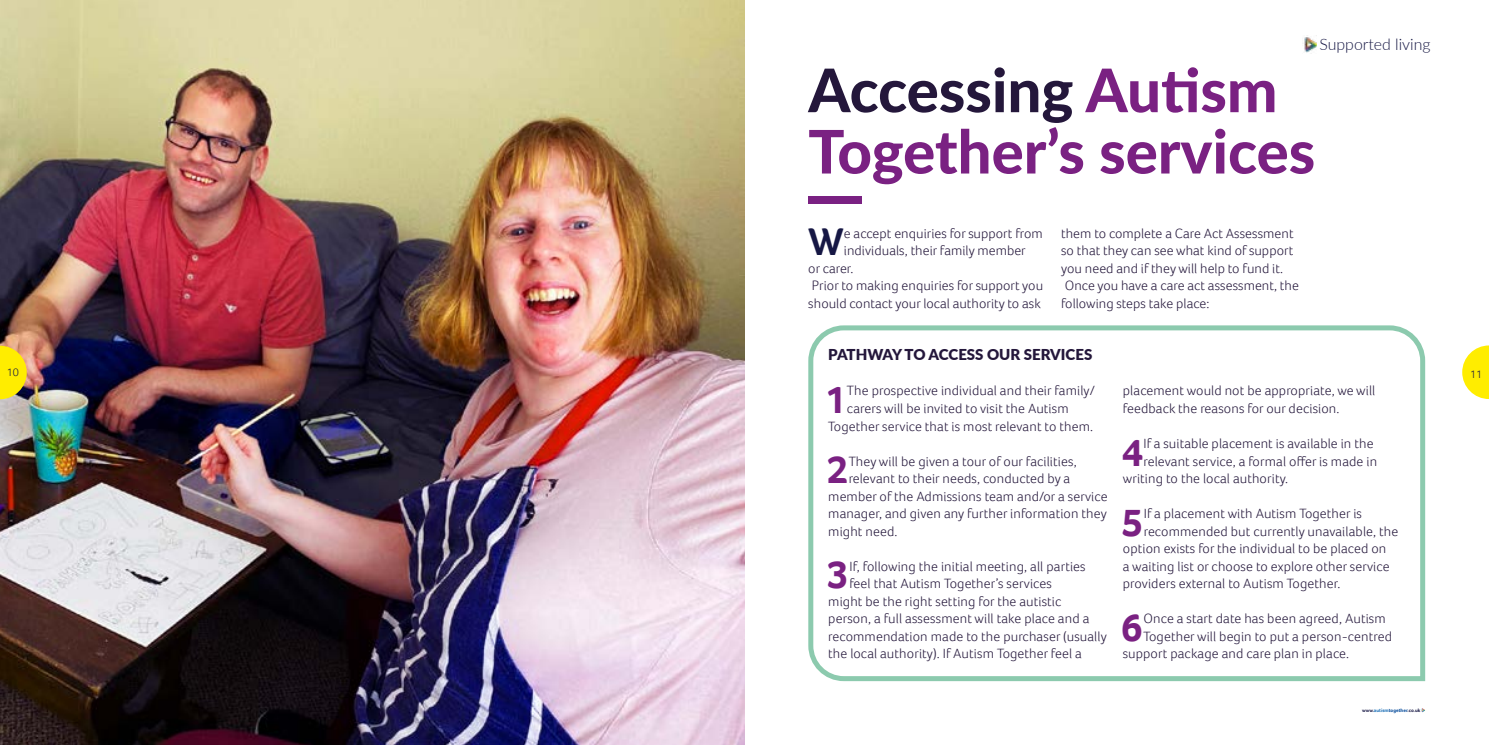
<style>
.page{position:relative;width:1489px;height:745px;background:#fff}
.page>*{position:absolute;margin:0;border:0;box-sizing:border-box;transform-origin:0 0}
.t1{font:800 60px/61.2px "Lato";color:#7a2182}
.t2{font:700 39.75px "Foco";color:#7a2182}
.t3{font:700 39.75px "Foco";color:#161744}
.t4{font:300 15.88px "Lato";color:#161744}
.t5{font:900 15px "Lato";color:#24173b}
.t6{font:300 13.75px/17.5px "Foco";letter-spacing:.01em;color:#24173b}
.t7{font:300 11.25px "Foco";color:#161744}
.t8{font:700 5px "Foco";color:#161744}
.s1{color:#24173b}
.s2{color:#1d71b8}
.s3{color:#00489a}
</style>
<div class="page">
<svg style="left:1462px;top:345px;width:26px;height:54px"></svg>
<svg style="left:808px;top:325px;width:618px;height:357px"></svg>
<img style="left:0;top:0;width:744px;height:744px">
<div style="left:808px;top:196px;width:53px;height:7px;background:#7a2182"></div>
<img style="left:1304px;top:37px;width:12px;height:16px">
<svg style="left:0;top:345px;width:27px;height:54px"></svg>
<p class="t7" style="left:7px;top:364px;width:14px">10</p>
<p class="t4" style="left:1319px;top:33px;width:112px">Supported living</p>
<h1 class="t1" style="left:808px;top:57px;width:508px"><span class="s1">Accessing</span> Autism<br>Together’s services</h1>
<h2 class="t3" style="left:808px;top:215px;width:37px">W</h2>
<p class="t6" style="left:843px;top:224px;width:200px">e accept enquiries for support from</p>
<p class="t6" style="left:843px;top:241px;width:183px">individuals, their family member</p>
<p class="t6" style="left:808px;top:259px;width:47px">or carer.</p>
<p class="t6" style="left:811px;top:276px;width:233px">Prior to making enquiries for support you</p>
<p class="t6" style="left:808px;top:294px;width:234px">should contact your local authority to ask</p>
<p class="t6" style="left:1061px;top:224px;width:239px">them to complete a Care Act Assessment so that they can see what kind of support you need and if they will help to fund it.<br>Once you have a care act assessment, the following steps take place:</p>
<p class="t5" style="left:828px;top:343px;width:265px">PATHWAY TO ACCESS OUR SERVICES</p>
<h2 class="t2" style="left:824px;top:373px;width:23px">1</h2>
<p class="t6" style="left:847px;top:381px;width:249px">The prospective individual and their family/</p>
<p class="t6" style="left:847px;top:399px;width:223px">carers will be invited to visit the Autism</p>
<p class="t6" style="left:828px;top:416px;width:266px">Together service that is most relevant to them.</p>
<h2 class="t2" style="left:826px;top:443px;width:23px">2</h2>
<p class="t6" style="left:848px;top:451px;width:229px">They will be given a tour of our facilities,</p>
<p class="t6" style="left:848px;top:469px;width:223px">relevant to their needs, conducted by a</p>
<p class="t6" style="left:828px;top:486px;width:281px">member of the Admissions team and/or a service</p>
<p class="t6" style="left:828px;top:504px;width:280px">manager, and given any further information they</p>
<p class="t6" style="left:828px;top:521px;width:71px">might need.</p>
<h2 class="t2" style="left:827px;top:548px;width:23px">3</h2>
<p class="t6" style="left:849px;top:556px;width:238px">If, following the initial meeting, all parties</p>
<p class="t6" style="left:849px;top:574px;width:204px">feel that Autism Together’s services</p>
<p class="t6" style="left:828px;top:591px;width:234px">might be the right setting for the autistic</p>
<p class="t6" style="left:828px;top:609px;width:262px">person, a full assessment will take place and a</p>
<p class="t6" style="left:828px;top:626px;width:280px">recommendation made to the purchaser (usually</p>
<p class="t6" style="left:828px;top:644px;width:255px">the local authority). If Autism Together feel a</p>
<p class="t6" style="left:1122px;top:381px;width:254px">placement would not be appropriate, we will feedback the reasons for our decision.</p>
<h2 class="t2" style="left:1121px;top:425px;width:23px">4</h2>
<p class="t6" style="left:1143px;top:434px;width:231px">If a suitable placement is available in the</p>
<p class="t6" style="left:1143px;top:451px;width:235px">relevant service, a formal offer is made in</p>
<p class="t6" style="left:1122px;top:469px;width:167px">writing to the local authority.</p>
<h2 class="t2" style="left:1121px;top:495px;width:23px">5</h2>
<p class="t6" style="left:1143px;top:504px;width:220px">If a placement with Autism Together is</p>
<p class="t6" style="left:1143px;top:521px;width:256px">recommended but currently unavailable, the</p>
<p class="t6" style="left:1122px;top:539px;width:265px">option exists for the individual to be placed on</p>
<p class="t6" style="left:1122px;top:556px;width:268px">a waiting list or choose to explore other service</p>
<p class="t6" style="left:1122px;top:574px;width:219px">providers external to Autism Together.</p>
<h2 class="t2" style="left:1121px;top:600px;width:23px">6</h2>
<p class="t6" style="left:1143px;top:609px;width:244px">Once a start date has been agreed, Autism</p>
<p class="t6" style="left:1143px;top:626px;width:250px">Together will begin to put a person-centred</p>
<p class="t6" style="left:1122px;top:644px;width:228px">support package and care plan in place.</p>
<p class="t8" style="left:1361px;top:706px;width:60px">www.<span class="s2">autism</span><span class="s3">together</span>.co.uk</p>
<p class="t7" style="left:1469px;top:366px;width:14px">11</p>
</div>
